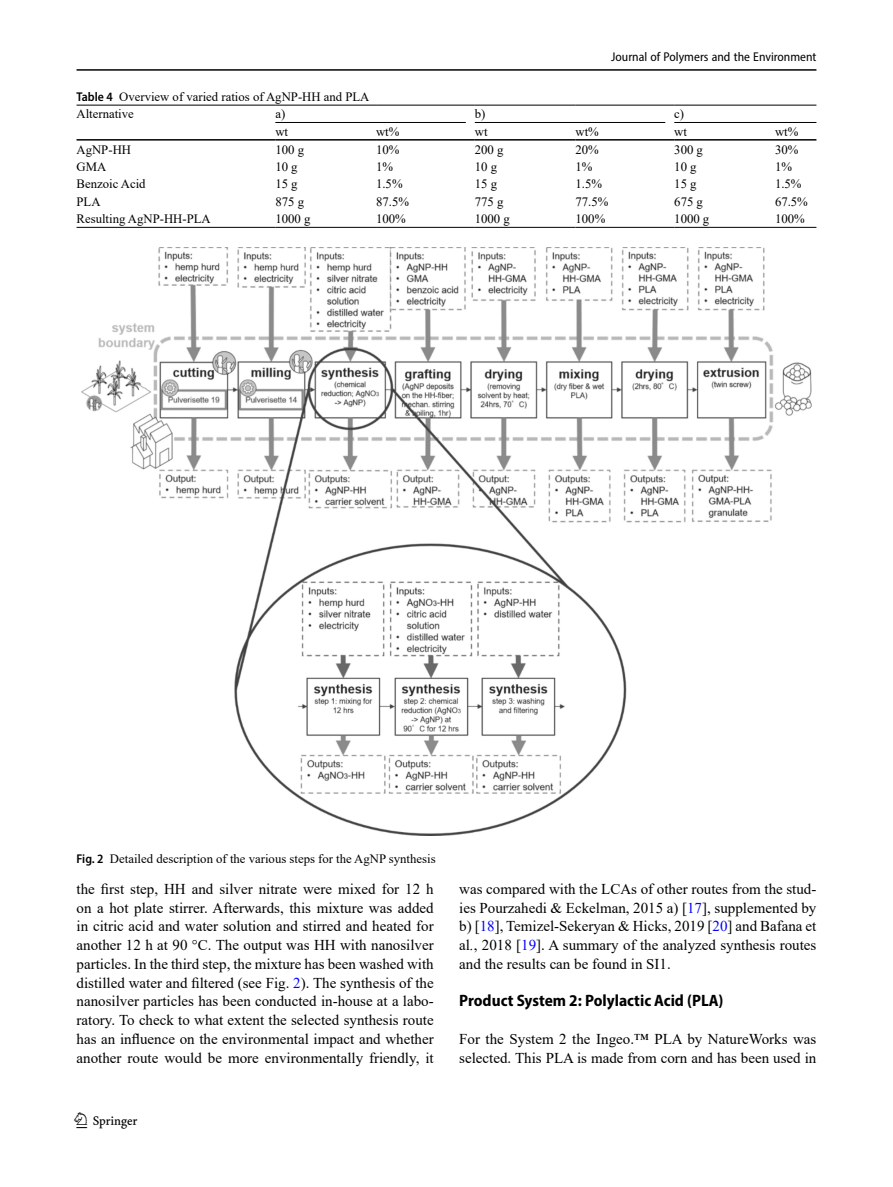
<style>
.page{position:relative;width:893px;height:1187px;background:#fff}
.page>*{position:absolute;margin:0;border:0;box-sizing:border-box;transform-origin:0 0}
.t1{font:22.5px "Springnew";color:#000}
.Head_2{font:700 semi-condensed 16.5px "Myriad Pro";color:#000}
.Body_Text_Indent{font:15px/18.8px "Times New Roman";color:#000;text-align:justify}
.Body_Text{font:15px/18.8px "Times New Roman";color:#000}
.Table_Body{font:12.75px "Times New Roman";color:#000}
.Figure_Caption{font:12.75px "Times New Roman";color:#000}
.Table_Caption{font:12.75px "Times New Roman";color:#000}
.t2{font:semi-condensed 12.75px "Myriad Pro";color:#000}
.Table_Head{font:12.75px "Times New Roman";color:#000}
.Table_Head_Bridge_Ru{font:12.75px "Times New Roman";color:#000}
.s1{font-family:"Myriad Pro";font-weight:600;font-stretch:semi-condensed}
.s2{color:#00f}
.s3{font-style:italic}
</style>
<div class="page">
<hr style="left:77px;top:69px;width:739px;height:2px;background:#000">
<hr style="left:77px;top:139px;width:198px;height:1px;background:#000">
<hr style="left:275px;top:139px;width:101px;height:1px;background:#000">
<hr style="left:376px;top:139px;width:99px;height:1px;background:#000">
<hr style="left:475px;top:139px;width:100px;height:1px;background:#000">
<hr style="left:575px;top:139px;width:99px;height:1px;background:#000">
<hr style="left:674px;top:139px;width:101px;height:1px;background:#000">
<hr style="left:775px;top:139px;width:41px;height:1px;background:#000">
<hr style="left:77px;top:227px;width:198px;height:1px;background:#000">
<hr style="left:275px;top:227px;width:101px;height:1px;background:#000">
<hr style="left:376px;top:227px;width:99px;height:1px;background:#000">
<hr style="left:475px;top:227px;width:100px;height:1px;background:#000">
<hr style="left:575px;top:227px;width:99px;height:1px;background:#000">
<hr style="left:674px;top:227px;width:101px;height:1px;background:#000">
<hr style="left:775px;top:227px;width:41px;height:1px;background:#000">
<hr style="left:77px;top:105px;width:198px;height:1px;background:#000">
<hr style="left:674px;top:105px;width:101px;height:1px;background:#000">
<hr style="left:775px;top:105px;width:41px;height:1px;background:#000">
<hr style="left:674px;top:122px;width:101px;height:1px;background:#000">
<hr style="left:775px;top:122px;width:41px;height:1px;background:#000">
<hr style="left:475px;top:105px;width:100px;height:1px;background:#000">
<hr style="left:575px;top:105px;width:99px;height:1px;background:#000">
<hr style="left:275px;top:105px;width:101px;height:1px;background:#000">
<hr style="left:376px;top:105px;width:99px;height:1px;background:#000">
<hr style="left:275px;top:122px;width:191px;height:1px;background:#000">
<hr style="left:475px;top:122px;width:190px;height:1px;background:#000">
<img style="left:81px;top:247px;width:731px;height:588px">
<p class="t2" style="left:611px;top:49px;width:207px">Journal of Polymers and the Environment</p>
<p class="Table_Caption" style="left:77px;top:88px;width:294px"><span class="s1">Table 4</span> Overview of varied ratios of AgNP-HH and PLA</p>
<p class="Table_Head" style="left:77px;top:105px;width:59px">Alternative</p>
<p class="Table_Head_Bridge_Ru" style="left:275px;top:105px;width:11px">a)</p>
<p class="Table_Head_Bridge_Ru" style="left:475px;top:105px;width:12px">b)</p>
<p class="Table_Head" style="left:674px;top:105px;width:11px">c)</p>
<p class="Table_Head" style="left:275px;top:122px;width:14px">wt</p>
<p class="Table_Head" style="left:376px;top:122px;width:25px">wt%</p>
<p class="Table_Head" style="left:475px;top:122px;width:14px">wt</p>
<p class="Table_Head" style="left:575px;top:122px;width:25px">wt%</p>
<p class="Table_Head" style="left:674px;top:122px;width:14px">wt</p>
<p class="Table_Head" style="left:775px;top:122px;width:25px">wt%</p>
<p class="Table_Body" style="left:77px;top:140px;width:56px">AgNP-HH</p>
<p class="Table_Body" style="left:275px;top:140px;width:30px">100 g</p>
<p class="Table_Body" style="left:376px;top:140px;width:25px">10%</p>
<p class="Table_Body" style="left:475px;top:140px;width:30px">200 g</p>
<p class="Table_Body" style="left:575px;top:140px;width:25px">20%</p>
<p class="Table_Body" style="left:674px;top:140px;width:30px">300 g</p>
<p class="Table_Body" style="left:775px;top:140px;width:25px">30%</p>
<p class="Table_Body" style="left:77px;top:158px;width:31px">GMA</p>
<p class="Table_Body" style="left:275px;top:158px;width:24px">10 g</p>
<p class="Table_Body" style="left:376px;top:158px;width:18px">1%</p>
<p class="Table_Body" style="left:475px;top:158px;width:24px">10 g</p>
<p class="Table_Body" style="left:575px;top:158px;width:18px">1%</p>
<p class="Table_Body" style="left:674px;top:158px;width:24px">10 g</p>
<p class="Table_Body" style="left:775px;top:158px;width:18px">1%</p>
<p class="Table_Body" style="left:77px;top:175px;width:71px">Benzoic Acid</p>
<p class="Table_Body" style="left:275px;top:175px;width:24px">15 g</p>
<p class="Table_Body" style="left:376px;top:175px;width:28px">1.5%</p>
<p class="Table_Body" style="left:475px;top:175px;width:24px">15 g</p>
<p class="Table_Body" style="left:575px;top:175px;width:28px">1.5%</p>
<p class="Table_Body" style="left:674px;top:175px;width:24px">15 g</p>
<p class="Table_Body" style="left:775px;top:175px;width:28px">1.5%</p>
<p class="Table_Body" style="left:77px;top:192px;width:26px">PLA</p>
<p class="Table_Body" style="left:275px;top:192px;width:30px">875 g</p>
<p class="Table_Body" style="left:376px;top:192px;width:34px">87.5%</p>
<p class="Table_Body" style="left:475px;top:192px;width:30px">775 g</p>
<p class="Table_Body" style="left:575px;top:192px;width:34px">77.5%</p>
<p class="Table_Body" style="left:674px;top:192px;width:30px">675 g</p>
<p class="Table_Body" style="left:775px;top:192px;width:34px">67.5%</p>
<p class="Table_Body" style="left:77px;top:210px;width:136px">Resulting AgNP-HH-PLA</p>
<p class="Table_Body" style="left:275px;top:210px;width:37px">1000 g</p>
<p class="Table_Body" style="left:376px;top:210px;width:31px">100%</p>
<p class="Table_Body" style="left:475px;top:210px;width:37px">1000 g</p>
<p class="Table_Body" style="left:575px;top:210px;width:31px">100%</p>
<p class="Table_Body" style="left:674px;top:210px;width:37px">1000 g</p>
<p class="Table_Body" style="left:775px;top:210px;width:31px">100%</p>
<p class="Figure_Caption" style="left:77px;top:849px;width:361px"><span class="s1">Fig. 2</span> Detailed description of the various steps for the AgNP synthesis</p>
<p class="Body_Text_Indent" style="left:77px;top:878px;width:359px">the first step, HH and silver nitrate were mixed for 12 h on a hot plate stirrer. Afterwards, this mixture was added in citric acid and water solution and stirred and heated for another 12 h at 90 °C. The output was HH with nanosilver particles. In the third step, the mixture has been washed with distilled water and filtered (see Fig. <span class="s2">2</span>). The synthesis of the nanosilver particles has been conducted in-house at a labo&shy;ratory. To check to what extent the selected synthesis route has an influence on the environmental impact and whether another route would be more environmentally friendly, it</p>
<h1 class="t1" style="left:77px;top:1107px;width:63px">1 3</h1>
<p class="Body_Text_Indent" style="left:459px;top:878px;width:359px">was compared with the LCAs of other routes from the stud&shy;ies Pourzahedi &amp; Eckelman, 2015 a) [<span class="s2">17</span>], supplemented by b) [<span class="s2">18</span>], Temizel-Sekeryan &amp; Hicks, 2019 [<span class="s2">20</span>] and Bafana et al<span class="s3">.</span>, 2018 [<span class="s2">19</span>]. A summary of the analyzed synthesis routes and the results can be found in SI1.</p>
<p class="Head_2" style="left:459px;top:990px;width:266px">Product System 2: Polylactic Acid (PLA)</p>
<p class="Body_Text" style="left:459px;top:1028px;width:359px">For the System 2 the Ingeo.™ PLA by NatureWorks was selected. This PLA is made from corn and has been used in</p>
</div>
